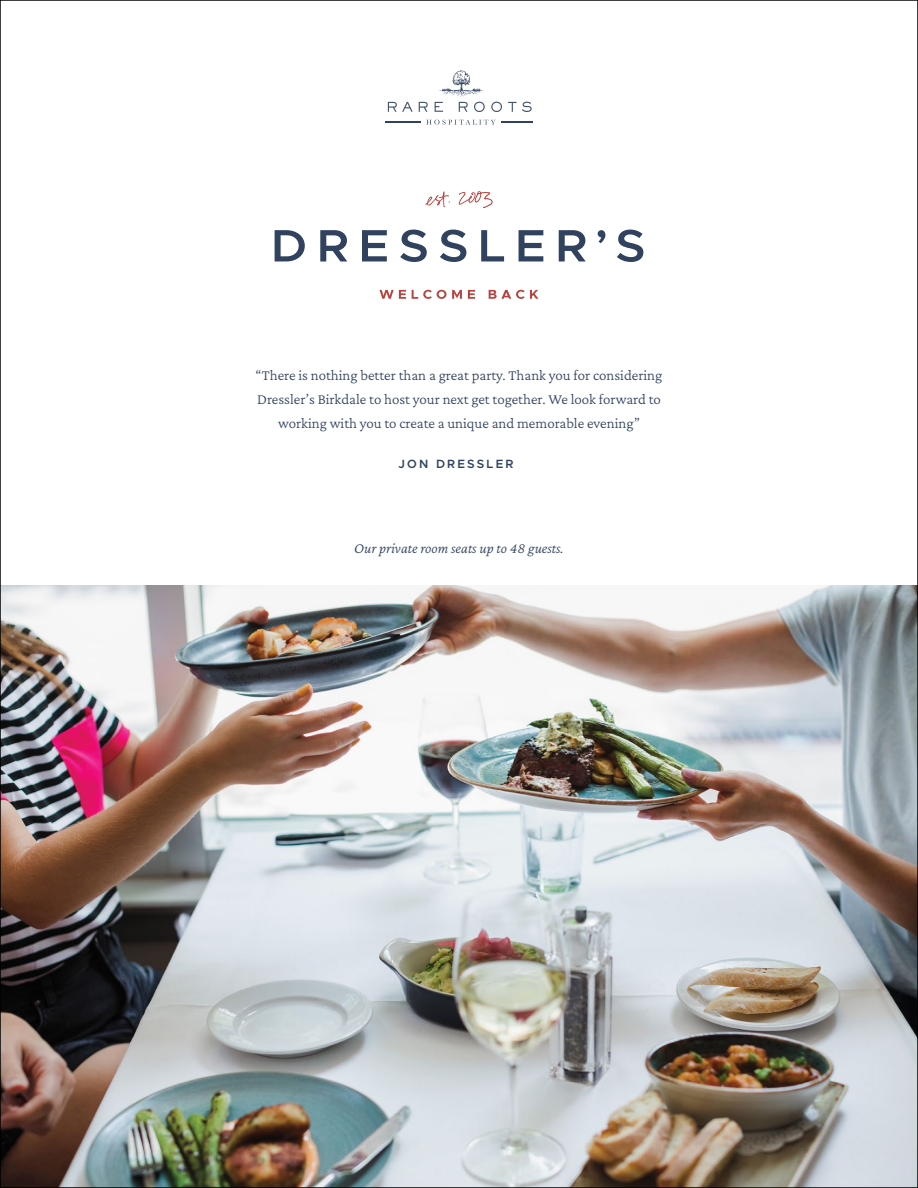
<style>
.page{position:relative;width:918px;height:1188px;background:#fff}
.page>*{position:absolute;margin:0;border:0;box-sizing:border-box;transform-origin:0 0}
.t1{font:200 15px/24px "Crimson Pro";color:#30425e;text-align:center}
.t2{font:italic 200 15px "Crimson Pro";color:#30425e}
.t3{font:600 12px "Metropolis";letter-spacing:.18em;color:#30425e}
</style>
<div class="page">
<img style="left:3px;top:586px;width:912px;height:599px">
<hr style="left:385px;top:122px;width:36px;height:1px;background:#30425e">
<hr style="left:501px;top:122px;width:32px;height:1px;background:#30425e">
<svg style="left:426px;top:120px;width:69px;height:5px"></svg>
<svg style="left:388px;top:102px;width:25px;height:10px"></svg>
<svg style="left:419px;top:102px;width:9px;height:10px"></svg>
<svg style="left:491px;top:102px;width:11px;height:10px"></svg>
<svg style="left:508px;top:102px;width:24px;height:10px"></svg>
<svg style="left:435px;top:70px;width:50px;height:42px"></svg>
<svg style="left:380px;top:290px;width:26px;height:9px"></svg>
<svg style="left:412px;top:290px;width:50px;height:9px"></svg>
<svg style="left:468px;top:290px;width:7px;height:9px"></svg>
<svg style="left:489px;top:290px;width:49px;height:9px"></svg>
<svg style="left:274px;top:230px;width:31px;height:32px"></svg>
<svg style="left:320px;top:230px;width:28px;height:32px"></svg>
<svg style="left:362px;top:230px;width:25px;height:32px"></svg>
<svg style="left:400px;top:229px;width:27px;height:33px"></svg>
<svg style="left:440px;top:229px;width:27px;height:33px"></svg>
<svg style="left:481px;top:230px;width:24px;height:32px"></svg>
<svg style="left:518px;top:230px;width:26px;height:32px"></svg>
<svg style="left:558px;top:230px;width:28px;height:32px"></svg>
<svg style="left:597px;top:230px;width:9px;height:14px"></svg>
<svg style="left:617px;top:229px;width:27px;height:33px"></svg>
<svg style="left:459px;top:191px;width:34px;height:17px"></svg>
<svg style="left:425px;top:192px;width:25px;height:15px"></svg>
<p class="t1" style="left:256px;top:362px;width:408px">“There is nothing better than a great party. Thank you for considering<br>Dressler’s Birkdale to host your next get together. We look forward to working with you to create a unique and memorable evening”</p>
<p class="t3" style="left:398px;top:457px;width:117px">JON DRESSLER</p>
<p class="t2" style="left:354px;top:539px;width:211px">Our private room seats up to 48 guests.</p>
</div>
